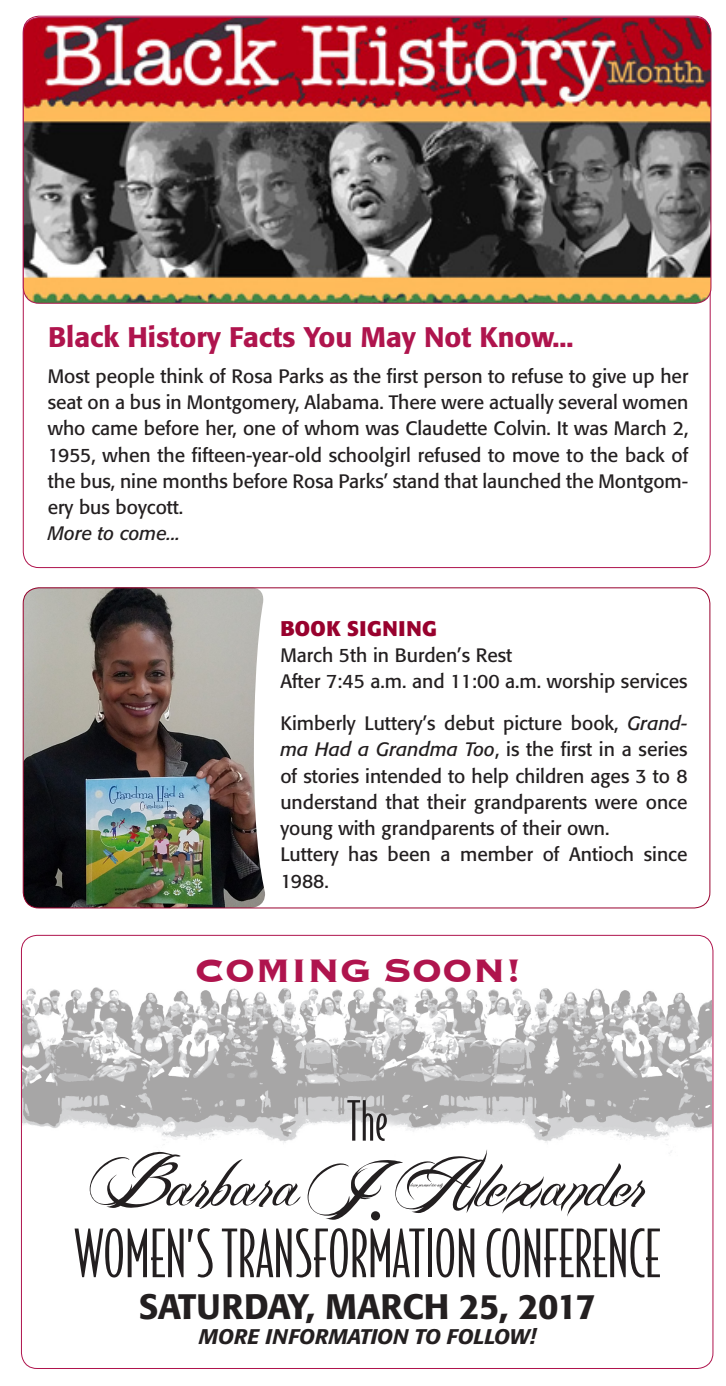
<style>
.page{position:relative;width:726px;height:1386px;background:#fff}
.page>*{position:absolute;margin:0;border:0;box-sizing:border-box;transform-origin:0 0}
.t1{font:300 63px "Bodega Sans";color:#231f20}
.t2{font:300 52.5px "Bodega Sans";color:#231f20}
.t3{font:700 42.18px "Copperplate";color:#af144d}
.t4{font:500 35px "Formata";letter-spacing:-.02em;color:#231f20}
.t5{font:500 28px "Formata";color:#af144d}
.t6{font:italic 500 21px "Formata";color:#231f20}
.t7{font:700 21px "Formata";letter-spacing:.02em;color:#98012d}
.t8{font:19.25px/26.2px "Formata";color:#231f20;text-align:justify}
.t9{font:italic 19.25px "Formata";color:#231f20}
.s1{font-style:italic}
</style>
<div class="page">
<img style="left:22px;top:987px;width:689px;height:167px">
<img style="left:23px;top:18px;width:687px;height:285px">
<svg style="left:90px;top:1149px;width:555px;height:71px"></svg>
<img style="left:23px;top:589px;width:242px;height:319px">
<p class="t5" style="left:48px;top:320px;width:527px">Black History Facts You May Not Know...</p>
<p class="t8" style="left:48px;top:363px;width:642px">Most people think of Rosa Parks as the first person to refuse to give up her seat on a bus in Montgomery, Alabama. There were actually several women who came before her, one of whom was Claudette Colvin. It was March 2, 1955, when the fifteen-year-old schoolgirl refused to move to the back of the bus, nine months before Rosa Parks’ stand that launched the Montgom&shy;ery bus boycott.</p>
<p class="t9" style="left:48px;top:522px;width:134px">More to come...</p>
<p class="t7" style="left:280px;top:615px;width:158px">BOOK SIGNING</p>
<p class="t8" style="left:280px;top:642px;width:233px">March 5th in Burden’s Rest</p>
<p class="t8" style="left:280px;top:668px;width:408px">After 7:45 a.m. and 11:00 a.m. worship services</p>
<p class="t8" style="left:280px;top:710px;width:408px">Kimberly Luttery’s debut picture book, <span class="s1">Grand&shy;ma Had a Grandma Too</span>, is the first in a series of stories intended to help children ages 3 to 8 understand that their grandparents were once young with grandparents of their own.</p>
<p class="t8" style="left:280px;top:841px;width:408px">Luttery has been a member of Antioch since<br>1988.</p>
<p class="t3" style="left:194px;top:942px;width:329px">COMING SOON!</p>
<p class="t2" style="left:347px;top:1090px;width:42px">The</p>
<p class="t1" style="left:75px;top:1216px;width:587px">WOMEN’S TRANSFORMATION CONFERENCE</p>
<p class="t4" style="left:139px;top:1285px;width:458px">SATURDAY, MARCH 25, 2017</p>
<p class="t6" style="left:199px;top:1324px;width:338px">MORE INFORMATION TO FOLLOW!</p>
</div>
